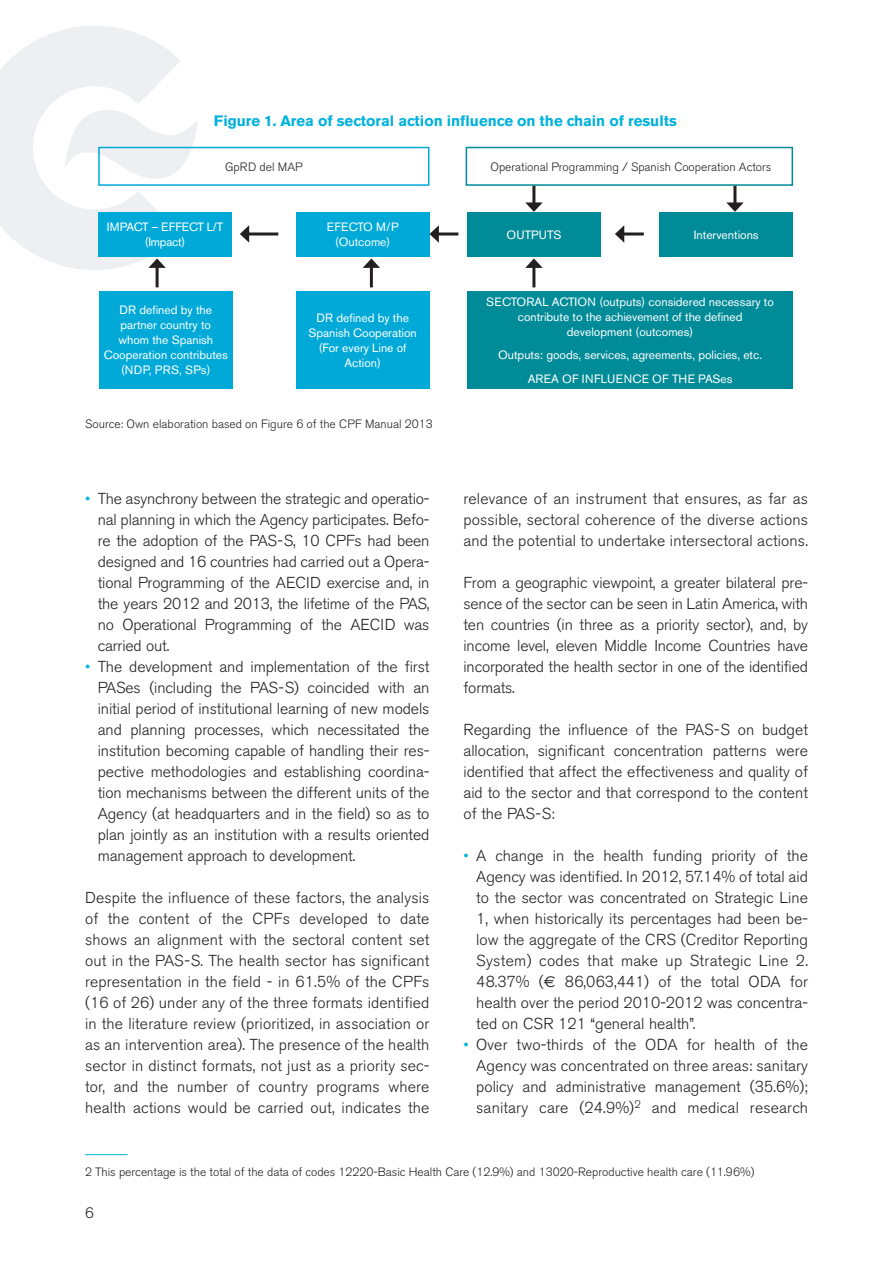
<style>
.page{position:relative;width:893px;height:1263px;background:#fff}
.page>*{position:absolute;margin:0;border:0;box-sizing:border-box;transform-origin:0 0}
.t1{font:300 15.75px/21px "Akzidenz Grotesk BE";color:#231f20;text-align:justify}
.t2{font:700 15px "Akzidenz Grotesk BE";color:#00b2dc}
.t3{font:300 15px "Akzidenz Grotesk BE";color:#231f20}
.t4{font:12px/15px "Akzidenz Grotesk BE";color:#fff;text-align:center}
.t5{font:300 12px "Akzidenz Grotesk BE";color:#231f20}
.t6{font:12px/15px "Akzidenz Grotesk BE";letter-spacing:-.02em;color:#fff;text-align:center}
.s1{color:#00b2dc}
.s2{font-family:"Euro Sans Std";font-weight:400}
</style>
<div class="page">
<hr style="left:85px;top:1154px;width:43px;height:1px;background:#00b2dc">
<div style="left:98px;top:147px;width:331px;height:39px;border:2px solid #00a9d8"></div>
<div style="left:98px;top:212px;width:134px;height:44px;background:#00a9d8"></div>
<div style="left:99px;top:291px;width:134px;height:98px;background:#00a9d8"></div>
<div style="left:296px;top:291px;width:133px;height:98px;background:#00a9d8"></div>
<div style="left:467px;top:291px;width:326px;height:98px;background:#008b98"></div>
<div style="left:296px;top:212px;width:133px;height:44px;background:#00a9d8"></div>
<div style="left:467px;top:212px;width:134px;height:44px;background:#008b98"></div>
<div style="left:659px;top:212px;width:134px;height:44px;background:#008b98"></div>
<div style="left:466px;top:147px;width:327px;height:39px;border:2px solid #008b98"></div>
<hr style="left:436px;top:233px;width:22px;height:3px;background:#231f20">
<svg style="left:429px;top:225px;width:10px;height:18px"></svg>
<hr style="left:621px;top:233px;width:23px;height:3px;background:#231f20">
<svg style="left:615px;top:225px;width:9px;height:18px"></svg>
<hr style="left:532px;top:186px;width:3px;height:19px;background:#231f20">
<svg style="left:525px;top:202px;width:18px;height:10px"></svg>
<hr style="left:733px;top:186px;width:3px;height:19px;background:#231f20">
<svg style="left:726px;top:202px;width:18px;height:10px"></svg>
<hr style="left:246px;top:233px;width:32px;height:3px;background:#231f20">
<svg style="left:240px;top:225px;width:9px;height:18px"></svg>
<hr style="left:156px;top:265px;width:3px;height:22px;background:#231f20">
<svg style="left:0;top:26px;width:198px;height:244px"></svg>
<hr style="left:370px;top:265px;width:3px;height:22px;background:#231f20">
<svg style="left:363px;top:259px;width:17px;height:9px"></svg>
<hr style="left:532px;top:265px;width:3px;height:22px;background:#231f20">
<svg style="left:525px;top:259px;width:18px;height:9px"></svg>
<p class="t2" style="left:214px;top:115px;width:464px">Figure 1. Area of sectoral action influence on the chain of results</p>
<p class="t5" style="left:225px;top:162px;width:79px">GpRD del MAP</p>
<p class="t6" style="left:107px;top:221px;width:118px">IMPACT – EFFECT L/T (Impact)</p>
<p class="t5" style="left:490px;top:162px;width:282px">Operational Programming / Spanish Cooperation Actors</p>
<p class="t4" style="left:327px;top:221px;width:73px">EFECTO M/P (Outcome)</p>
<p class="t4" style="left:506px;top:228px;width:57px">OUTPUTS</p>
<p class="t4" style="left:694px;top:228px;width:66px">Interventions</p>
<p class="t4" style="left:104px;top:304px;width:126px">DR defined by the partner country to whom the Spanish<br>Cooperation contributes (NDP, PRS, SPs)</p>
<p class="t4" style="left:308px;top:312px;width:110px">DR defined by the<br>Spanish Cooperation (For every Line of<br>Action)</p>
<p class="t5" style="left:85px;top:420px;width:349px">Source: Own elaboration based on Figure 6 of the CPF Manual 2013</p>
<p class="t1" style="left:98px;top:490px;width:333px;text-indent:-13px"><span class="s1">•</span> The asynchrony between the strategic and operatio&shy;nal planning in which the Agency participates. Befo&shy;re the adoption of the PAS-S, 10 CPFs had been designed and 16 countries had carried out a Opera&shy;tional Programming of the AECID exercise and, in the years 2012 and 2013, the lifetime of the PAS, no Operational Programming of the AECID was carried out.</p>
<p class="t1" style="left:98px;top:658px;width:333px;text-indent:-13px"><span class="s1">•</span> The development and implementation of the first PASes (including the PAS-S) coincided with an initial period of institutional learning of new models and planning processes, which necessitated the institution becoming capable of handling their res&shy;pective methodologies and establishing coordina&shy;tion mechanisms between the different units of the Agency (at headquarters and in the field) so as to plan jointly as an institution with a results oriented management approach to development.</p>
<p class="t1" style="left:85px;top:889px;width:346px">Despite the influence of these factors, the analysis of the content of the CPFs developed to date shows an alignment with the sectoral content set out in the PAS-S. The health sector has significant representation in the field - in 61.5% of the CPFs (16 of 26) under any of the three formats identified in the literature review (prioritized, in association or as an intervention area). The presence of the health sector in distinct formats, not just as a priority sec&shy;tor, and the number of country programs where health actions would be carried out, indicates the</p>
<p class="t4" style="left:486px;top:296px;width:289px">SECTORAL ACTION (outputs) considered necessary to contribute to the achievement of the defined development (outcomes)</p>
<p class="t4" style="left:498px;top:345px;width:265px;line-height:23.5px">Outputs: goods, services, agreements, policies, etc.<br>AREA OF INFLUENCE OF THE PASes</p>
<p class="t1" style="left:463px;top:490px;width:346px">relevance of an instrument that ensures, as far as possible, sectoral coherence of the diverse actions and the potential to undertake intersectoral actions.</p>
<p class="t1" style="left:463px;top:574px;width:346px">From a geographic viewpoint, a greater bilateral pre&shy;sence of the sector can be seen in Latin America, with ten countries (in three as a priority sector), and, by income level, eleven Middle Income Countries have incorporated the health sector in one of the identified formats.</p>
<p class="t1" style="left:463px;top:721px;width:346px">Regarding the influence of the PAS-S on budget allocation, significant concentration patterns were identified that affect the effectiveness and quality of aid to the sector and that correspond to the content of the PAS-S:</p>
<p class="t1" style="left:476px;top:847px;width:333px;text-indent:-13px"><span class="s1">•</span> A change in the health funding priority of the Agency was identified. In 2012, 57.14% of total aid to the sector was concentrated on Strategic Line 1, when historically its percentages had been be&shy;low the aggregate of the CRS (Creditor Reporting System) codes that make up Strategic Line 2.<br>48.37% (<span class="s2">€</span> 86,063,441) of the total ODA for health over the period 2010-2012 was concentra&shy;ted on CSR 121 “general health”.</p>
<p class="t1" style="left:476px;top:1036px;width:333px;text-indent:-13px"><span class="s1">•</span> Over two-thirds of the ODA for health of the Agency was concentrated on three areas: sanitary policy and administrative management (35.6%); sanitary care (24.9%)<sup>2</sup> and medical research</p>
<p class="t5" style="left:85px;top:1168px;width:671px">2 This percentage is the total of the data of codes 12220-Basic Health Care (12.9%) and 13020-Reproductive health care (11.96%)</p>
<p class="t3" style="left:85px;top:1207px;width:10px">6</p>
</div>
